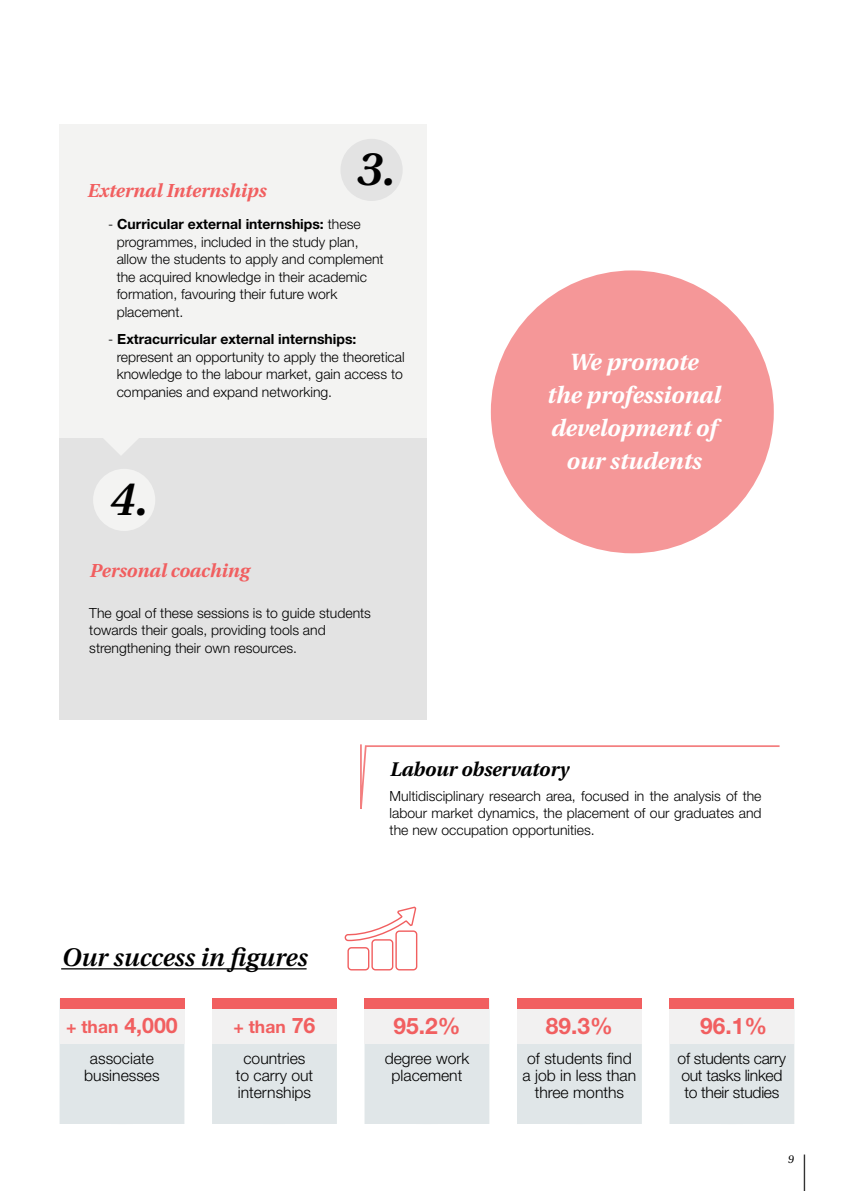
<style>
.page{position:relative;width:844px;height:1191px;background:#fff}
.page>*{position:absolute;margin:0;border:0;box-sizing:border-box;transform-origin:0 0}
.t1{font:italic 600 46.9px "Utopia";color:#000}
.t2{font:italic 600 25.38px "Utopia";color:#000}
.t3{font:italic 700 23.45px/33.2px "Utopia";color:#fff;text-align:center}
.t4{font:700 22.75px "Helvetica Neue LT Std";color:#f15f60}
.t5{font:italic 700 19.78px "Utopia";color:#000}
.t6{font:italic 700 18.72px "Utopia";color:#f15f60}
.t7{font:700 17.5px "Helvetica Neue LT Std";color:#f15f60}
.t8{font:300 15.75px/17px "Helvetica Neue LT Std";color:#000;text-align:center}
.t9{font:300 15.75px/17px "Helvetica Neue LT Std";letter-spacing:-.02em;color:#000}
.t10{font:300 14px/17.5px "Helvetica Neue LT Std";color:#000}
.t11{font:italic 11.38px "Utopia";color:#000}
.s1{font-weight:700}
.s2{font-size:21.35px}
</style>
<div class="page">
<div style="left:60px;top:437px;width:367px;height:283px;background:#e3e3e3"></div>
<div style="left:60px;top:124px;width:367px;height:313px;background:#f3f3f2"></div>
<svg style="left:102px;top:437px;width:38px;height:18px"></svg>
<div style="left:340px;top:139px;width:62px;height:62px;background:#e3e3e3;border-radius:50%"></div>
<div style="left:93px;top:469px;width:62px;height:62px;background:#f3f3f2;border-radius:50%"></div>
<div style="left:347px;top:947px;width:22px;height:23px;border:1px solid #f15f60;border-radius:3px"></div>
<div style="left:371px;top:939px;width:22px;height:31px;border:1px solid #f15f60;border-radius:3px"></div>
<div style="left:395px;top:930px;width:22px;height:40px;border:1px solid #f15f60;border-radius:3px"></div>
<svg style="left:344px;top:906px;width:71px;height:36px"></svg>
<hr style="left:61px;top:968px;width:245px;height:1px;background:#000">
<div style="left:669px;top:1044px;width:125px;height:80px;background:#e0e6e8"></div>
<div style="left:669px;top:1009px;width:125px;height:35px;background:#f2f1f1"></div>
<div style="left:669px;top:998px;width:125px;height:11px;background:#f15f60"></div>
<div style="left:517px;top:1044px;width:124px;height:80px;background:#e0e6e8"></div>
<div style="left:517px;top:1009px;width:124px;height:35px;background:#f2f1f1"></div>
<div style="left:517px;top:998px;width:124px;height:11px;background:#f15f60"></div>
<div style="left:364px;top:1044px;width:125px;height:80px;background:#e0e6e8"></div>
<div style="left:364px;top:1009px;width:125px;height:35px;background:#f2f1f1"></div>
<div style="left:364px;top:998px;width:125px;height:11px;background:#f15f60"></div>
<div style="left:212px;top:1044px;width:125px;height:80px;background:#e0e6e8"></div>
<div style="left:212px;top:1009px;width:125px;height:35px;background:#f2f1f1"></div>
<div style="left:212px;top:998px;width:125px;height:11px;background:#f15f60"></div>
<div style="left:60px;top:1044px;width:124px;height:80px;background:#e0e6e8"></div>
<div style="left:60px;top:1009px;width:124px;height:35px;background:#f2f1f1"></div>
<div style="left:60px;top:998px;width:124px;height:11px;background:#f15f60"></div>
<svg style="left:360px;top:744px;width:420px;height:65px"></svg>
<div style="left:490px;top:270px;width:283px;height:283px;background:#f59798;border-radius:50%"></div>
<hr style="left:803px;top:1154px;width:2px;height:37px;background:#000">
<h3 class="t6" style="left:87px;top:180px;width:180px">External Internships</h3>
<h1 class="t1" style="left:355px;top:142px;width:40px">3.</h1>
<p class="t10" style="left:117px;top:215px;width:268px;text-indent:-8px">- <span class="s1">Curricular external internships:</span> these programmes, included in the study plan, allow the students to apply and complement the acquired knowledge in their academic formation, favouring their future work placement.</p>
<p class="t10" style="left:117px;top:330px;width:289px;text-indent:-8px">- <span class="s1">Extracurricular external internships: </span>represent an opportunity to apply the theoretical knowledge to the labour market, gain access to companies and expand networking.</p>
<h1 class="t1" style="left:108px;top:472px;width:40px">4.</h1>
<h3 class="t6" style="left:89px;top:560px;width:161px">Personal coaching</h3>
<p class="t10" style="left:89px;top:603px;width:283px">The goal of these sessions is to guide students towards their goals, providing tools and strengthening their own resources.</p>
<h3 class="t3" style="left:546px;top:345px;width:175px">We promote<br>the professional development of our students</h3>
<h3 class="t5" style="left:389px;top:758px;width:180px">Labour observatory</h3>
<p class="t10" style="left:389px;top:787px;width:373px;line-height:17px;text-align:justify">Multidisciplinary research area, focused in the analysis of the labour market dynamics, the placement of our graduates and the new occupation opportunities.</p>
<h2 class="t2" style="left:61px;top:943px;width:247px">Our success in figures</h2>
<p class="t7" style="left:66px;top:1015px;width:113px">+ than <span class="s2">4,000</span></p>
<p class="t7" style="left:233px;top:1015px;width:83px">+ than <span class="s2">76</span></p>
<h3 class="t4" style="left:393px;top:1011px;width:68px">95.2%</h3>
<h3 class="t4" style="left:546px;top:1011px;width:68px">89.3%</h3>
<h3 class="t4" style="left:700px;top:1011px;width:68px">96.1%</h3>
<p class="t8" style="left:84px;top:1050px;width:77px">associate businesses</p>
<p class="t8" style="left:236px;top:1050px;width:79px">countries to carry out internships</p>
<p class="t8" style="left:384px;top:1050px;width:86px">degree work placement</p>
<p class="t8" style="left:522px;top:1050px;width:115px">of students find a job in less than three months</p>
<p class="t9" style="left:677px;top:1050px;width:110px">of students carry out tasks linked to their studies</p>
<p class="t11" style="left:787px;top:1153px;width:8px">9</p>
</div>
